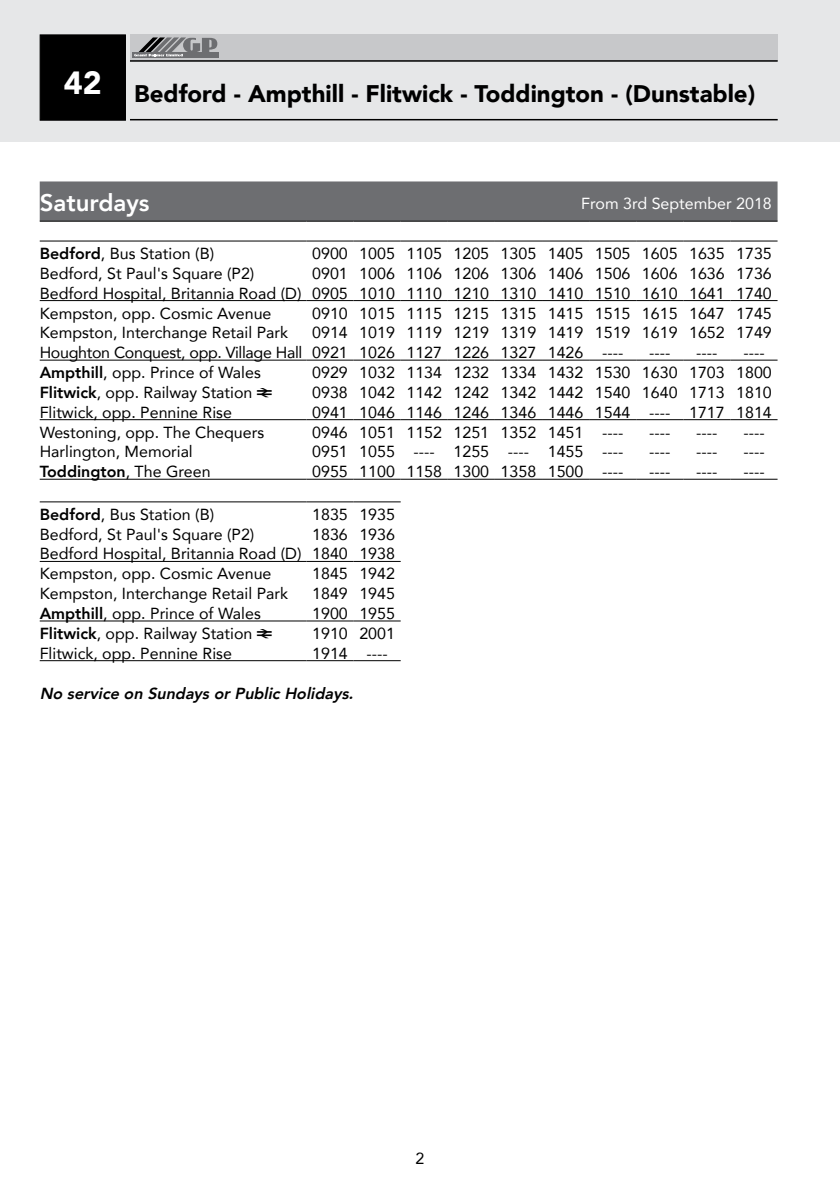
<style>
.page{position:relative;width:840px;height:1191px;background:#fff}
.page>*{position:absolute;margin:0;border:0;box-sizing:border-box;transform-origin:0 0}
.t1{font:900 24px "Avenir";color:#000}
.t2{font:800 24px "Avenir";color:#fff}
.t3{font:16px/20px "Avenir";color:#000;text-align:justify}
.t4{font:italic 800 16px "Avenir";color:#000}
.t5{font:16px "Avenir";color:#fff}
.t6{font:800 16px "Avenir";color:#000}
.s1{font-weight:800}
.s2{font-family:"On Time Font"}
.s3{font-weight:400}
</style>
<div class="page">
<div style="left:0;top:0;width:839px;height:142px;background:#e6e7e8"></div>
<div style="left:40px;top:34px;width:86px;height:87px;background:#000"></div>
<hr style="left:130px;top:119px;width:647px;height:1px;background:#000">
<div style="left:130px;top:35px;width:647px;height:26px;background:#c7c8ca"></div>
<hr style="left:130px;top:60px;width:647px;height:2px;background:#000">
<svg style="left:132px;top:52px;width:86px;height:6px"></svg>
<svg style="left:134px;top:37px;width:83px;height:19px"></svg>
<div style="left:40px;top:181px;width:737px;height:40px;background:#6d6e71"></div>
<hr style="left:40px;top:241px;width:266px;height:1px;background:#000">
<hr style="left:40px;top:221px;width:266px;height:1px;background:#000">
<hr style="left:306px;top:221px;width:47px;height:1px;background:#000">
<hr style="left:353px;top:221px;width:47px;height:1px;background:#000">
<hr style="left:400px;top:221px;width:47px;height:1px;background:#000">
<hr style="left:447px;top:221px;width:47px;height:1px;background:#000">
<hr style="left:494px;top:221px;width:47px;height:1px;background:#000">
<hr style="left:541px;top:221px;width:47px;height:1px;background:#000">
<hr style="left:588px;top:221px;width:48px;height:1px;background:#000">
<hr style="left:636px;top:221px;width:47px;height:1px;background:#000">
<hr style="left:683px;top:221px;width:47px;height:1px;background:#000">
<hr style="left:730px;top:221px;width:47px;height:1px;background:#000">
<hr style="left:306px;top:241px;width:47px;height:1px;background:#000">
<hr style="left:353px;top:241px;width:47px;height:1px;background:#000">
<hr style="left:400px;top:241px;width:47px;height:1px;background:#000">
<hr style="left:447px;top:241px;width:47px;height:1px;background:#000">
<hr style="left:494px;top:241px;width:47px;height:1px;background:#000">
<hr style="left:541px;top:241px;width:47px;height:1px;background:#000">
<hr style="left:588px;top:241px;width:48px;height:1px;background:#000">
<hr style="left:636px;top:241px;width:47px;height:1px;background:#000">
<hr style="left:683px;top:241px;width:47px;height:1px;background:#000">
<hr style="left:730px;top:241px;width:47px;height:1px;background:#000">
<hr style="left:40px;top:300px;width:266px;height:1px;background:#000">
<hr style="left:40px;top:360px;width:266px;height:1px;background:#000">
<hr style="left:40px;top:419px;width:266px;height:1px;background:#000">
<hr style="left:40px;top:479px;width:266px;height:1px;background:#000">
<hr style="left:306px;top:300px;width:47px;height:1px;background:#000">
<hr style="left:353px;top:300px;width:47px;height:1px;background:#000">
<hr style="left:400px;top:300px;width:47px;height:1px;background:#000">
<hr style="left:447px;top:300px;width:47px;height:1px;background:#000">
<hr style="left:494px;top:300px;width:47px;height:1px;background:#000">
<hr style="left:541px;top:300px;width:47px;height:1px;background:#000">
<hr style="left:588px;top:300px;width:48px;height:1px;background:#000">
<hr style="left:636px;top:300px;width:47px;height:1px;background:#000">
<hr style="left:683px;top:300px;width:47px;height:1px;background:#000">
<hr style="left:730px;top:300px;width:47px;height:1px;background:#000">
<hr style="left:306px;top:360px;width:47px;height:1px;background:#000">
<hr style="left:353px;top:360px;width:47px;height:1px;background:#000">
<hr style="left:400px;top:360px;width:47px;height:1px;background:#000">
<hr style="left:447px;top:360px;width:47px;height:1px;background:#000">
<hr style="left:494px;top:360px;width:47px;height:1px;background:#000">
<hr style="left:541px;top:360px;width:47px;height:1px;background:#000">
<hr style="left:588px;top:360px;width:48px;height:1px;background:#000">
<hr style="left:636px;top:360px;width:47px;height:1px;background:#000">
<hr style="left:683px;top:360px;width:47px;height:1px;background:#000">
<hr style="left:730px;top:360px;width:47px;height:1px;background:#000">
<hr style="left:353px;top:419px;width:47px;height:1px;background:#000">
<hr style="left:400px;top:419px;width:47px;height:1px;background:#000">
<hr style="left:447px;top:419px;width:47px;height:1px;background:#000">
<hr style="left:494px;top:419px;width:47px;height:1px;background:#000">
<hr style="left:541px;top:419px;width:47px;height:1px;background:#000">
<hr style="left:588px;top:419px;width:48px;height:1px;background:#000">
<hr style="left:636px;top:419px;width:47px;height:1px;background:#000">
<hr style="left:683px;top:419px;width:47px;height:1px;background:#000">
<hr style="left:730px;top:419px;width:47px;height:1px;background:#000">
<hr style="left:306px;top:419px;width:47px;height:1px;background:#000">
<hr style="left:306px;top:479px;width:47px;height:1px;background:#000">
<hr style="left:353px;top:479px;width:47px;height:1px;background:#000">
<hr style="left:400px;top:479px;width:47px;height:1px;background:#000">
<hr style="left:447px;top:479px;width:47px;height:1px;background:#000">
<hr style="left:494px;top:479px;width:47px;height:1px;background:#000">
<hr style="left:541px;top:479px;width:47px;height:1px;background:#000">
<hr style="left:588px;top:479px;width:48px;height:1px;background:#000">
<hr style="left:636px;top:479px;width:47px;height:1px;background:#000">
<hr style="left:683px;top:479px;width:47px;height:1px;background:#000">
<hr style="left:730px;top:479px;width:47px;height:1px;background:#000">
<hr style="left:40px;top:501px;width:266px;height:1px;background:#000">
<hr style="left:306px;top:501px;width:47px;height:1px;background:#000">
<hr style="left:353px;top:501px;width:47px;height:1px;background:#000">
<hr style="left:40px;top:561px;width:266px;height:1px;background:#000">
<hr style="left:306px;top:561px;width:47px;height:1px;background:#000">
<hr style="left:353px;top:561px;width:47px;height:1px;background:#000">
<hr style="left:40px;top:620px;width:266px;height:1px;background:#000">
<hr style="left:306px;top:620px;width:47px;height:1px;background:#000">
<hr style="left:353px;top:620px;width:47px;height:1px;background:#000">
<hr style="left:40px;top:660px;width:266px;height:1px;background:#000">
<hr style="left:306px;top:660px;width:47px;height:1px;background:#000">
<hr style="left:353px;top:660px;width:47px;height:1px;background:#000">
<h1 class="t1" style="left:64px;top:73px;width:692px"><sup>42</sup> Bedford - Ampthill - Flitwick - Toddington - (Dunstable)</h1>
<h1 class="t2" style="left:40px;top:184px;width:111px">Saturdays</h1>
<p class="t5" style="left:581px;top:191px;width:192px">From 3rd September 2018</p>
<p class="t3" style="left:40px;top:243px;width:176px"><span class="s1">Bedford</span>, Bus Station (B)</p>
<p class="t3" style="left:312px;top:243px;width:461px">0900 1005 1105 1205 1305 1405 1505 1605 1635 1735</p>
<p class="t3" style="left:40px;top:263px;width:216px">Bedford, St Paul's Square (P2)</p>
<p class="t3" style="left:40px;top:263px;width:733px;text-indent:272px">0901 1006 1106 1206 1306 1406 1506 1606 1636 1736<br>Bedford Hospital, Britannia Road (D) 0905 1010 1110 1210 1310 1410 1510 1610 1641 1740<br>Kempston, opp. Cosmic Avenue</p>
<p class="t3" style="left:312px;top:302px;width:461px">0910 1015 1115 1215 1315 1415 1515 1615 1647 1745</p>
<p class="t3" style="left:40px;top:322px;width:250px">Kempston, Interchange Retail Park</p>
<p class="t3" style="left:40px;top:322px;width:733px;text-indent:272px">0914 1019 1119 1219 1319 1419 1519 1619 1652 1749<br>Houghton Conquest, opp. Village Hall 0921 1026 1127 1226 1327 1426 ----</p>
<p class="t3" style="left:648px;top:342px;width:23px">----</p>
<p class="t3" style="left:695px;top:342px;width:23px">----</p>
<p class="t3" style="left:743px;top:342px;width:23px">----</p>
<p class="t3" style="left:40px;top:362px;width:222px"><span class="s1">Ampthill</span>, opp. Prince of Wales</p>
<p class="t3" style="left:312px;top:362px;width:461px">0929 1032 1134 1232 1334 1432 1530 1630 1703 1800</p>
<p class="t3" style="left:40px;top:382px;width:233px"><span class="s1">Flitwick</span>, opp. Railway Station <span class="s2">X</span></p>
<p class="t3" style="left:312px;top:382px;width:461px">0938 1042 1142 1242 1342 1442 1540 1640 1713 1810</p>
<p class="t3" style="left:40px;top:401px;width:194px">Flitwick, opp. Pennine Rise</p>
<p class="t3" style="left:312px;top:401px;width:461px">0941 1046 1146 1246 1346 1446 1544 ---- 1717 1814</p>
<p class="t3" style="left:40px;top:422px;width:226px">Westoning, opp. The Chequers</p>
<p class="t3" style="left:312px;top:422px;width:312px">0946 1051 1152 1251 1352 1451 ----</p>
<p class="t3" style="left:648px;top:422px;width:23px">----</p>
<p class="t3" style="left:695px;top:422px;width:23px">----</p>
<p class="t3" style="left:743px;top:422px;width:23px">----</p>
<p class="t3" style="left:40px;top:441px;width:154px">Harlington, Memorial</p>
<p class="t3" style="left:312px;top:441px;width:312px">0951 1055 ---- 1255 ---- 1455 ----</p>
<p class="t3" style="left:648px;top:441px;width:23px">----</p>
<p class="t3" style="left:695px;top:441px;width:23px">----</p>
<p class="t3" style="left:743px;top:441px;width:23px">----</p>
<p class="t6" style="left:40px;top:459px;width:172px">Toddington<span class="s3">, The Green</span></p>
<p class="t3" style="left:312px;top:461px;width:312px">0955 1100 1158 1300 1358 1500 ----</p>
<p class="t3" style="left:648px;top:461px;width:23px">----</p>
<p class="t3" style="left:695px;top:461px;width:23px">----</p>
<p class="t3" style="left:743px;top:461px;width:23px">----</p>
<p class="t3" style="left:40px;top:504px;width:176px"><span class="s1">Bedford</span>, Bus Station (B)</p>
<p class="t3" style="left:312px;top:504px;width:84px">1835 1935</p>
<p class="t3" style="left:40px;top:523px;width:216px">Bedford, St Paul's Square (P2)</p>
<p class="t3" style="left:40px;top:523px;width:356px;text-indent:272px">1836 1936<br>Bedford Hospital, Britannia Road (D) 1840 1938<br>Kempston, opp. Cosmic Avenue</p>
<p class="t3" style="left:312px;top:563px;width:84px">1845 1942</p>
<p class="t3" style="left:40px;top:583px;width:250px">Kempston, Interchange Retail Park</p>
<p class="t3" style="left:312px;top:583px;width:84px">1849 1945</p>
<p class="t3" style="left:40px;top:603px;width:222px"><span class="s1">Ampthill</span>, opp. Prince of Wales</p>
<p class="t3" style="left:312px;top:603px;width:84px">1900 1955</p>
<p class="t3" style="left:40px;top:623px;width:233px"><span class="s1">Flitwick</span>, opp. Railway Station <span class="s2">X</span></p>
<p class="t3" style="left:312px;top:623px;width:84px">1910 2001</p>
<p class="t3" style="left:40px;top:642px;width:194px">Flitwick, opp. Pennine Rise</p>
<p class="t3" style="left:312px;top:642px;width:77px">1914 ----</p>
<p class="t4" style="left:40px;top:681px;width:320px">No service on SundaysorPublicHolidays.</p>
<p class="t3" style="left:415px;top:1148px;width:10px">2</p>
</div>
